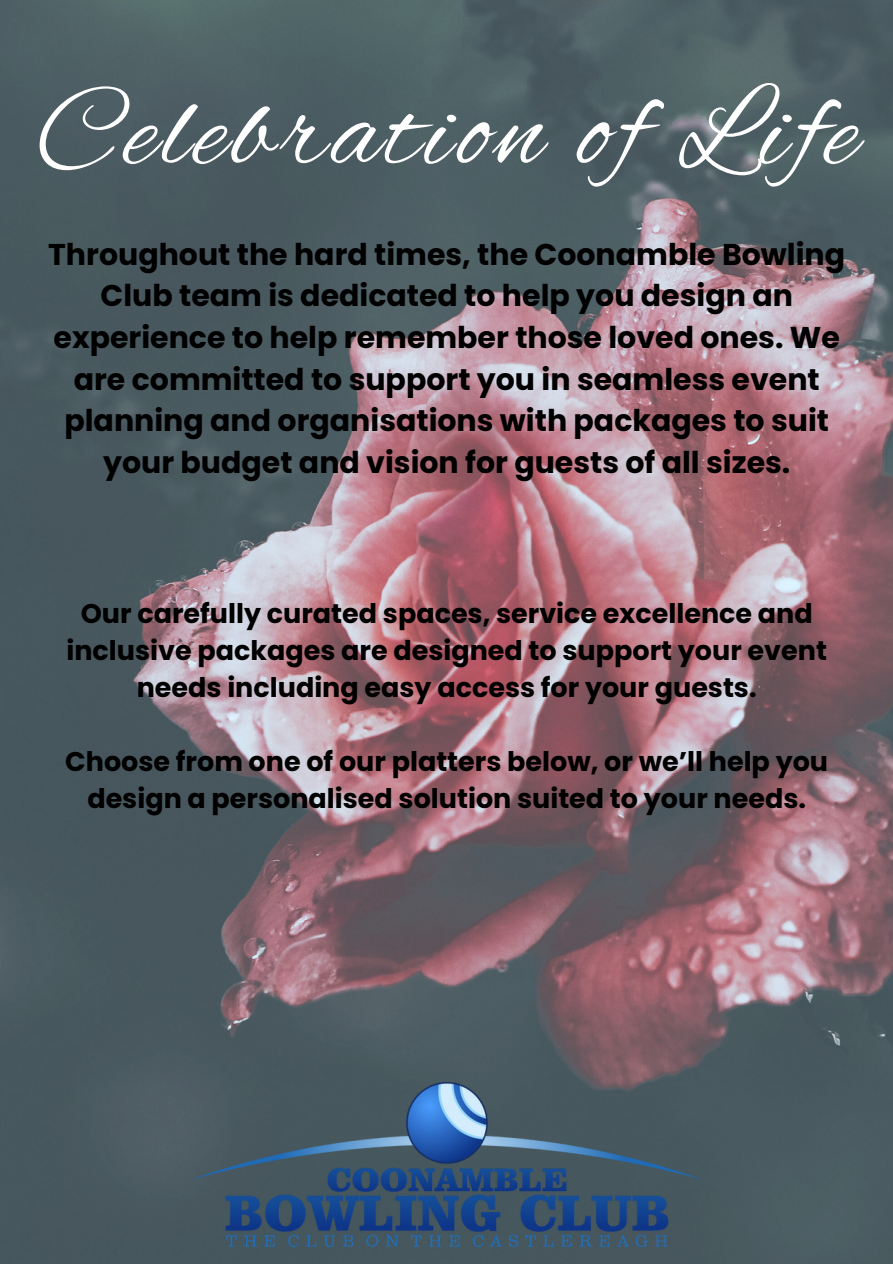
<style>
.page{position:relative;width:893px;height:1264px;background:#fff}
.page>*{position:absolute;margin:0;border:0;box-sizing:border-box;transform-origin:0 0}
.t1{font:117.15px "Alex Brush";letter-spacing:.045em;color:#fff}
.t2{font:700 30px/41.7px "Poppins";color:#000;text-align:center}
.t3{font:700 27px/37.2px "Poppins";color:#000;text-align:center}
</style>
<div class="page">
<img style="left:0;top:0;width:892px;height:1263px">
<img style="left:190px;top:1082px;width:514px;height:164px">
<p class="t1" style="left:36px;top:66px;width:822px">Celebration of Life</p>
<p class="t2" style="left:48px;top:233px;width:798px">Throughout the hard times, the Coonamble Bowling Club team is dedicated to help you design an experience to help remember those loved ones. We are committed to support you in seamless event planning and organisations with packages to suit your budget and vision for guests of all sizes.</p>
<p class="t3" style="left:66px;top:594px;width:762px">Our carefully curated spaces, service excellence and inclusive packages are designed to support your event needs including easy access for your guests.</p>
<p class="t3" style="left:65px;top:743px;width:764px">Choose from one of our platters below, or we’ll help you design a personalised solution suited to your needs.</p>
</div>
